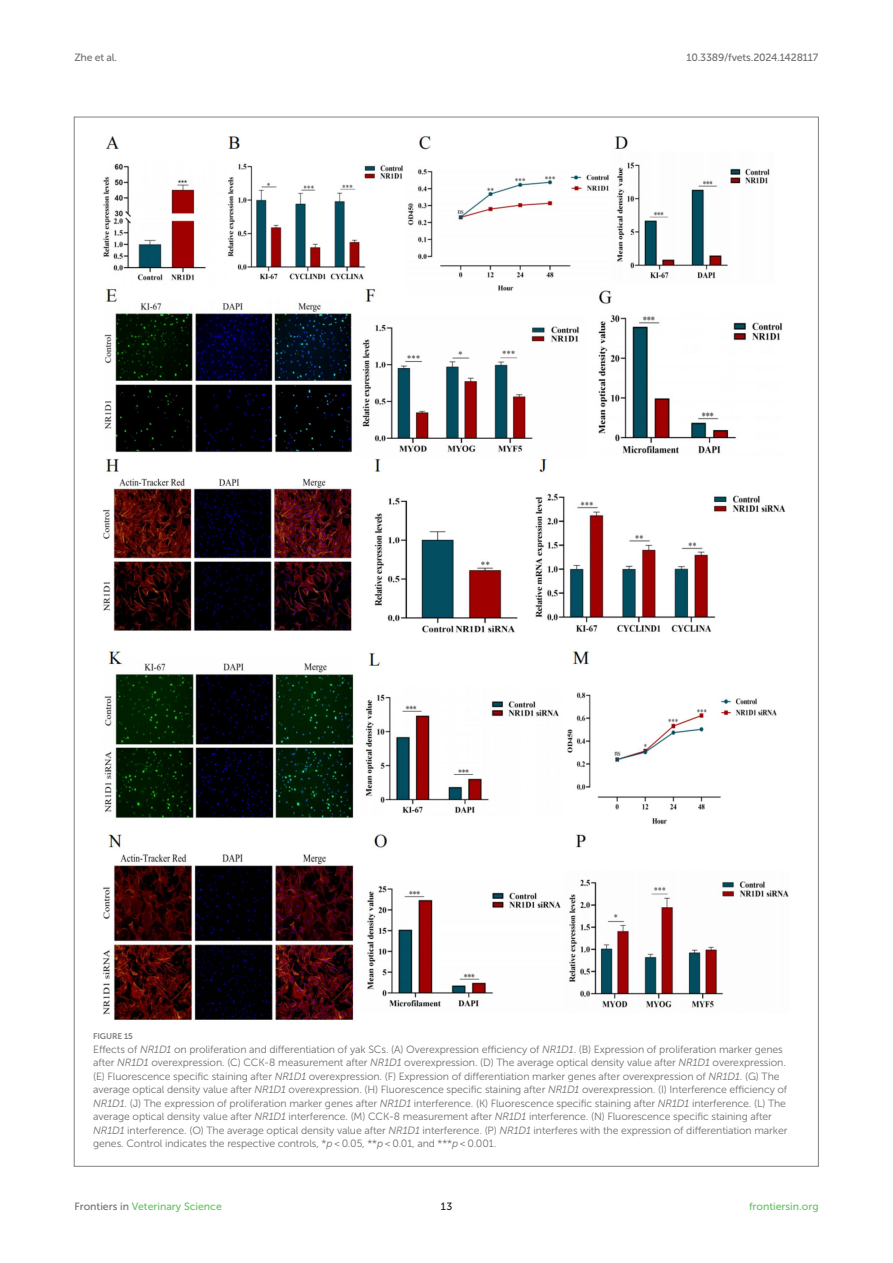
<style>
.page{position:relative;width:893px;height:1263px;background:#fff}
.page>*{position:absolute;margin:0;border:0;box-sizing:border-box;transform-origin:0 0}
.FIG_LEG{font:10.5px/13.5px "Museo Sans 300";letter-spacing:-.01em;color:#706f70}
.t1{font:10.5px "Museo Sans 500";color:#65c161}
.t2{font:10.5px "Museo Sans 500";letter-spacing:-.015em;color:#706f70}
.t3{font:10.5px "Museo Sans 500";color:#1b1c1b}
.FIG_HD{font:8.25px "Museo Sans 700";letter-spacing:-.01em;color:#7e7f7f}
.s1{font-style:italic}
.s2{color:#706f70}
</style>
<div class="page">
<img style="left:103px;top:136px;width:686px;height:884px">
<p class="t2" style="left:74px;top:51px;width:44px">Zhe et al.</p>
<p class="t2" style="left:686px;top:51px;width:134px">10.3389/fvets.2024.1428117</p>
<p class="FIG_HD" style="left:93px;top:1032px;width:41px">FIGURE 15</p>
<p class="FIG_LEG" style="left:93px;top:1042px;width:696px">Effects of <span class="s1">NR1D1</span> on proliferation and differentiation of yak SCs. (A) Overexpression efficiency of <span class="s1">NR1D1</span>. (B) Expression of proliferation marker genes after <span class="s1">NR1D1</span> overexpression. (C) CCK-8 measurement after <span class="s1">NR1D1</span> overexpression. (D) The average optical density value after <span class="s1">NR1D1</span> overexpression. (E) Fluorescence specific staining after <span class="s1">NR1D1</span> overexpression. (F) Expression of differentiation marker genes after overexpression of <span class="s1">NR1D1</span>. (G) The average optical density value after <span class="s1">NR1D1</span> overexpression. (H) Fluorescence specific staining after <span class="s1">NR1D1</span> overexpression. (I) Interference efficiency of <span class="s1">NR1D1</span>. (J) The expression of proliferation marker genes after <span class="s1">NR1D1</span> interference. (K) Fluorescence specific staining after <span class="s1">NR1D1</span> interference. (L) The average optical density value after <span class="s1">NR1D1</span> interference. (M) CCK-8 measurement after <span class="s1">NR1D1</span> interference. (N) Fluorescence specific staining after <span class="s1">NR1D1</span> interference. (O) The average optical density value after <span class="s1">NR1D1</span> interference. (P) <span class="s1">NR1D1</span> interferes with the expression of differentiation marker genes. Control indicates the respective controls, *<span class="s1">p</span> &lt; 0.05, **<span class="s1">p</span> &lt; 0.01, and ***<span class="s1">p</span> &lt; 0.001.</p>
<p class="t1" style="left:74px;top:1200px;width:149px"><span class="s2">Frontiers in</span> Veterinary Science</p>
<p class="t3" style="left:441px;top:1200px;width:13px">13</p>
<p class="t1" style="left:749px;top:1200px;width:71px">frontiersin.org</p>
</div>
